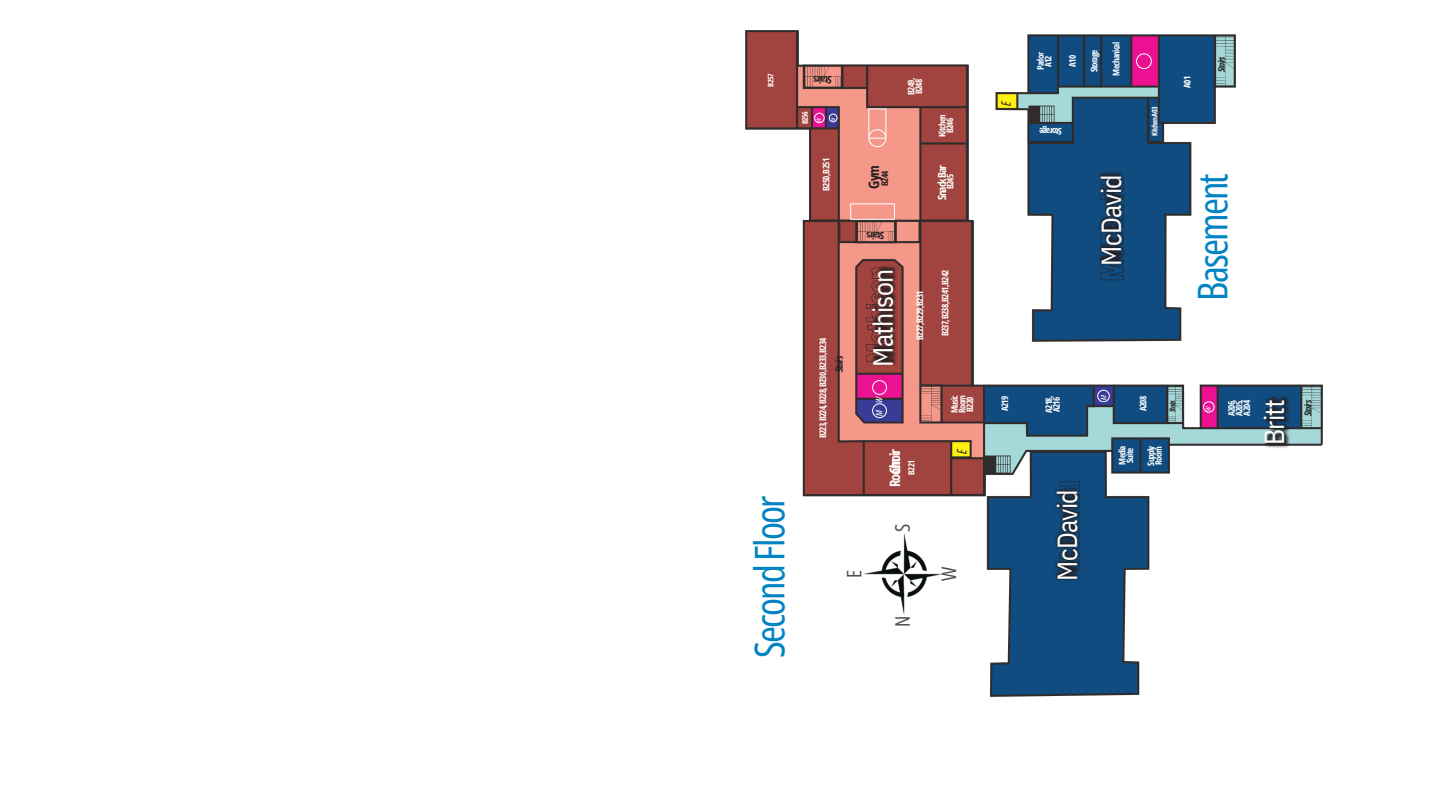
<style>
.page{position:relative;width:1440px;height:810px;background:#fff}
.page>*{position:absolute;margin:0;border:0;box-sizing:border-box;transform-origin:0 0}
.t1{font:41px "Open Sans Condensed";letter-spacing:-.045em;color:#0083c3}
.t2{font:27.6px "IBM Plex Sans Cond";letter-spacing:-.025em;color:#fff}
.t3{font:20px "Open Sans Condensed";color:#4d4f4e}
.t4{font:700 14.3px "Open Sans Condensed";letter-spacing:-.08em;color:#fff}
.t5{font:700 14.3px "Open Sans Condensed";color:#231f20}
.t6{font:italic 12.9px "Open Sans Condensed";color:#231f20}
.t7{font:700 11.2px "Open Sans Condensed";letter-spacing:-.08em;color:#fff}
.t8{font:700 10.2px "Open Sans Condensed";color:#231f20}
.t9{font:700 9.8px "Open Sans Condensed";color:#231f20}
.t10{font:italic 700 9.8px "Open Sans Condensed";color:#231f20}
.t11{font:italic 700 9.6px "Open Sans Condensed";color:#231f20}
.t12{font:italic 700 9.2px "Open Sans Condensed";color:#231f20}
.t13{font:italic 9.2px "Open Sans Condensed";color:#fff}
.t14{font:700 9px/7.7px "Open Sans Condensed";letter-spacing:-.08em;color:#fff}
.t15{font:700 9px "Open Sans Condensed";color:#231f20}
.t16{font:700 8.5px "Open Sans Condensed";color:#fff}
.t17{font:italic 7.7px "Open Sans Condensed";color:#fff}
.t18{font:700 7.6px "Open Sans Condensed";letter-spacing:-.08em;color:#fff}
.t19{font:italic 700 7.4px "Open Sans Condensed";color:#231f20}
.t20{font:italic 6.9px "Open Sans Condensed";color:#fff}
.t21{font:italic 6.3px "Open Sans Condensed";color:#fff}
.t22{font:italic 5.1px "Open Sans Condensed";color:#fff}
</style>
<div class="page">
<img style="left:745px;top:30px;width:578px;height:667px">
<img style="left:1259px;top:394px;width:39px;height:57px">
<svg style="left:1265px;top:397px;width:21px;height:47px"></svg>
<img style="left:864px;top:533px;width:78px;height:81px">
<img style="left:1048px;top:485px;width:39px;height:99px">
<svg style="left:1059px;top:482px;width:21px;height:88px;background:#193249"></svg>
<img style="left:1093px;top:169px;width:39px;height:99px">
<svg style="left:1100px;top:180px;width:24px;height:100px;background:#18344f"></svg>
<img style="left:866px;top:262px;width:39px;height:106px">
<svg style="left:814px;top:113px;width:24px;height:10px"></svg>
<svg style="left:872px;top:380px;width:15px;height:15px"></svg>
<svg style="left:872px;top:403px;width:15px;height:15px"></svg>
<svg style="left:866px;top:268px;width:21px;height:94px;background:#6b3330"></svg>
<svg style="left:1097px;top:390px;width:13px;height:12px"></svg>
<svg style="left:1136px;top:53px;width:16px;height:16px"></svg>
<svg style="left:1203px;top:401px;width:12px;height:12px"></svg>
<h5 class="t18" style="left:765px;top:87px;width:14px;rotate:-90deg">B257</h5>
<p class="t1" style="left:741px;top:658px;width:164px;rotate:-90deg">SecondFloor</p>
<p class="t8" style="left:832px;top:87px;width:20px;rotate:-180deg">sriatS</p>
<h5 class="t14" style="left:907px;top:95px;width:18px;rotate:-90deg">B249,<br>B248</h5>
<p class="t14" style="left:1037px;top:70px;width:19px;text-align:center;rotate:-90deg">Parlor<br>A12</p>
<p class="t14" style="left:1069px;top:67px;width:13px;rotate:-90deg">A10</p>
<h1 class="t14" style="left:1090px;top:72px;width:24px;rotate:-90deg">Storage</h1>
<h5 class="t14" style="left:1112px;top:76px;width:35px;rotate:-90deg">Mechanical</h5>
<h5 class="t14" style="left:1183px;top:88px;width:13px;rotate:-90deg">A01</h5>
<p class="t12" style="left:1215px;top:72px;width:17px;rotate:-90deg">Stairs</p>
<h5 class="t6" style="left:997px;top:106px;width:7px;rotate:-90deg">E</h5>
<p class="t18" style="left:800px;top:124px;width:14px;rotate:-90deg">B256</p>
<p class="t18" style="left:1149px;top:136px;width:30px;rotate:-90deg">KitchenA03</p>
<h2 class="t7" style="left:934px;top:200px;width:37px;rotate:-90deg">SnackBar</h2>
<p class="t14" style="left:938px;top:137px;width:24px;text-align:center;rotate:-90deg">Kitchen<br>B246</p>
<h5 class="t14" style="left:946px;top:189px;width:17px;rotate:-90deg">B245</h5>
<h2 class="t21" style="left:814px;top:122px;width:6px;rotate:-90deg">W</h2>
<p class="t22" style="left:830px;top:121px;width:5px;rotate:-90deg">M</p>
<h6 class="t14" style="left:1062px;top:135px;width:24px;rotate:-180deg">egarotS</h6>
<p class="t14" style="left:822px;top:191px;width:34px;rotate:-90deg">B250,B251</p>
<p class="t15" style="left:879px;top:186px;width:17px;rotate:-90deg">B244</p>
<h5 class="t5" style="left:864px;top:189px;width:24px;rotate:-90deg">Gym</h5>
<h5 class="t1" style="left:1184px;top:301px;width:129px;rotate:-90deg">Basement</h5>
<p class="t2" style="left:1093px;top:266px;width:93px;rotate:-90deg">McDavid</p>
<p class="t9" style="left:884px;top:242px;width:19px;rotate:-180deg">sriatS</p>
<p class="t14" style="left:941px;top:336px;width:68px;rotate:-90deg">B237,B238,B241,B242</p>
<p class="t2" style="left:865px;top:367px;width:99px;rotate:-90deg">Mathison</p>
<h5 class="t14" style="left:916px;top:340px;width:51px;rotate:-90deg">B227,B229,B231</h5>
<h5 class="t14" style="left:819px;top:438px;width:102px;rotate:-90deg">B223,B224,B228,B230,B233,B234</h5>
<p class="t10" style="left:832px;top:372px;width:18px;rotate:-90deg">Stairs</p>
<p class="t17" style="left:1098px;top:400px;width:7px;rotate:-90deg">M</p>
<p class="t14" style="left:950px;top:413px;width:20px;text-align:justify;rotate:-90deg">Music Room B220</p>
<p class="t14" style="left:1001px;top:411px;width:17px;rotate:-90deg">A219</p>
<p class="t14" style="left:1045px;top:413px;width:18px;rotate:-90deg">A218,<br>A216</p>
<p class="t13" style="left:873px;top:416px;width:21px;rotate:-90deg">M W</p>
<p class="t20" style="left:1204px;top:411px;width:7px;rotate:-90deg">W</p>
<h5 class="t14" style="left:1139px;top:411px;width:17px;rotate:-90deg">A208</h5>
<p class="t14" style="left:1228px;top:416px;width:18px;text-align:justify;rotate:-90deg">A206, A205, A204</p>
<p class="t19" style="left:1167px;top:412px;width:14px;rotate:-90deg">Stairs</p>
<h4 class="t11" style="left:1301px;top:416px;width:17px;rotate:-90deg">Stairs</h4>
<p class="t2" style="left:1256px;top:445px;width:48px;rotate:-90deg">Britt</p>
<p class="t3" style="left:840px;top:578px;width:9px;rotate:-90deg">E</p>
<h3 class="t4" style="left:885px;top:474px;width:26px;rotate:-90deg">Choir</h3>
<h3 class="t4" style="left:885px;top:487px;width:30px;rotate:-90deg">Room</h3>
<p class="t16" style="left:906px;top:475px;width:16px;rotate:-90deg">B221</p>
<h1 class="t3" style="left:888px;top:532px;width:10px;rotate:-90deg">S</h1>
<h2 class="t3" style="left:888px;top:627px;width:13px;rotate:-90deg">N</h2>
<p class="t6" style="left:953px;top:454px;width:7px;rotate:-90deg">E</p>
<h5 class="t3" style="left:935px;top:581px;width:16px;rotate:-90deg">W</h5>
<p class="t2" style="left:1049px;top:581px;width:93px;rotate:-90deg">McDavid</p>
<h3 class="t14" style="left:1118px;top:465px;width:21px;rotate:-90deg">Media<br>Suite</h3>
<h4 class="t14" style="left:1147px;top:466px;width:22px;rotate:-90deg">Supply<br>Room</h4>
</div>
